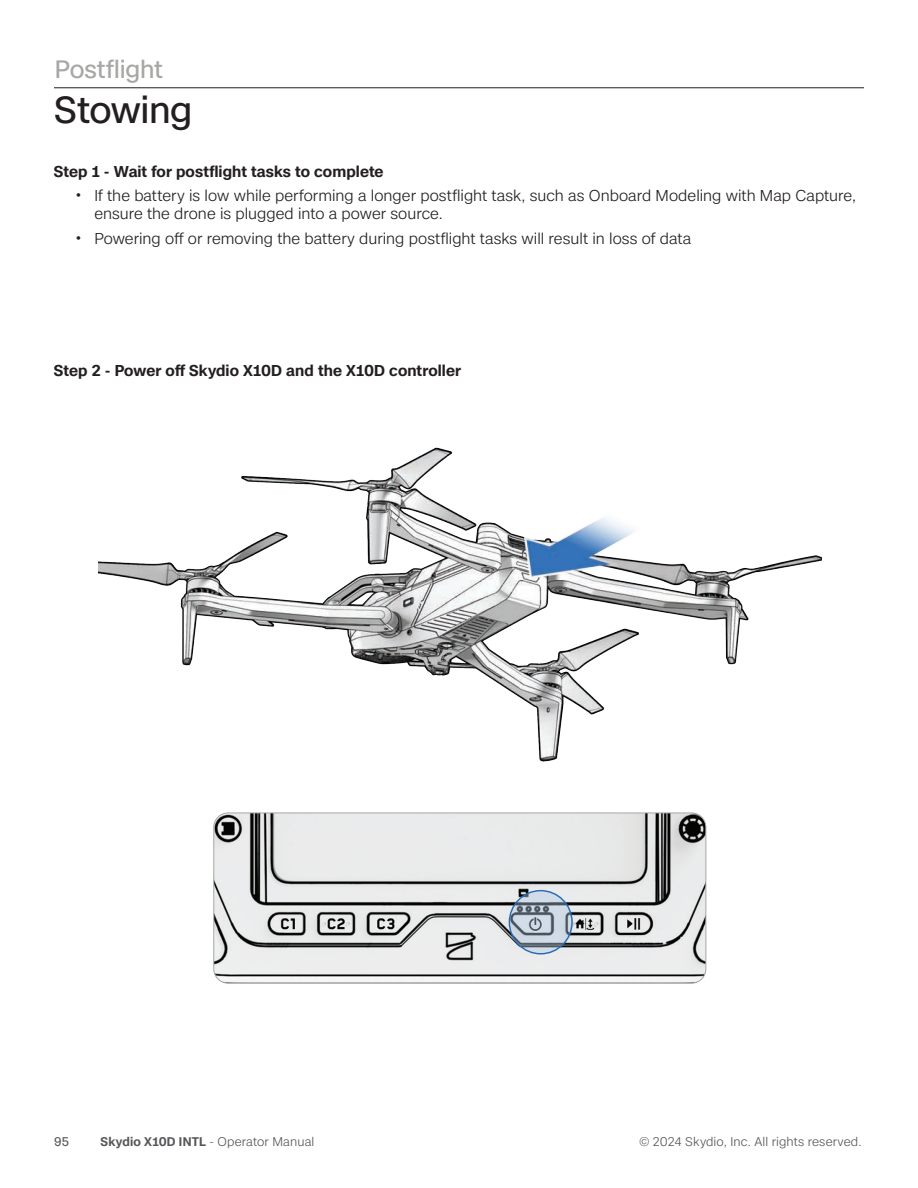
<style>
.page{position:relative;width:918px;height:1188px;background:#fff}
.page>*{position:absolute;margin:0;border:0;box-sizing:border-box;transform-origin:0 0}
.t1{font:36px "Case";letter-spacing:-.015em;color:#231f20}
.Section_Headings_Eyebrow{font:24px "Case";letter-spacing:-.005em;color:#a7a7a6}
.t2{font:300 15px/18px "Case";color:#231f20}
.Body_copy_medium-8{font:600 15px "Case";letter-spacing:.005em;color:#231f20}
.t3{font:300 12px "Case";letter-spacing:.01em;color:#57585a}
.t4{font:12px "Case";color:#57585a}
.s1{font-size:18px}
.s2{font-weight:600}
</style>
<div class="page">
<hr style="left:54px;top:87px;width:810px;height:1px;background:#231f20">
<img style="left:98px;top:447px;width:724px;height:315px">
<img style="left:214px;top:813px;width:492px;height:169px">
<div style="left:213px;top:813px;width:493px;height:171px;border:1px solid #a7a7a6;border-radius:14px"></div>
<div style="left:509px;top:890px;width:64px;height:65px;border:2px solid #296db6;border-radius:50%"></div>
<svg style="left:510px;top:892px;width:62px;height:61px;background:#a6b2be"></svg>
<p class="Section_Headings_Eyebrow" style="left:55px;top:52px;width:110px">Postflight</p>
<p class="t1" style="left:54px;top:83px;width:140px">Stowing</p>
<p class="Body_copy_medium-8" style="left:54px;top:160px;width:331px">Step 1 - Wait for postflight tasks to complete</p>
<p class="t2" style="left:94px;top:187px;width:763px;text-indent:-20px"><span class="s1">•</span> If the battery is low while performing a longer postflight task, such as Onboard Modeling with Map Capture, ensure the drone is plugged into a power source.</p>
<p class="t2" style="left:74px;top:229px;width:619px"><span class="s1">•</span> Powering off or removing the battery during postflight tasks will result in loss of data</p>
<p class="Body_copy_medium-8" style="left:54px;top:359px;width:409px">Step 2 - Power off Skydio X10D and the X10D controller</p>
<p class="t4" style="left:54px;top:1132px;width:17px">95</p>
<p class="t3" style="left:101px;top:1132px;width:215px"><span class="s2">Skydio X10D INTL</span> - Operator Manual</p>
<p class="t3" style="left:639px;top:1132px;width:224px">© 2024 Skydio, Inc. All rights reserved.</p>
</div>
